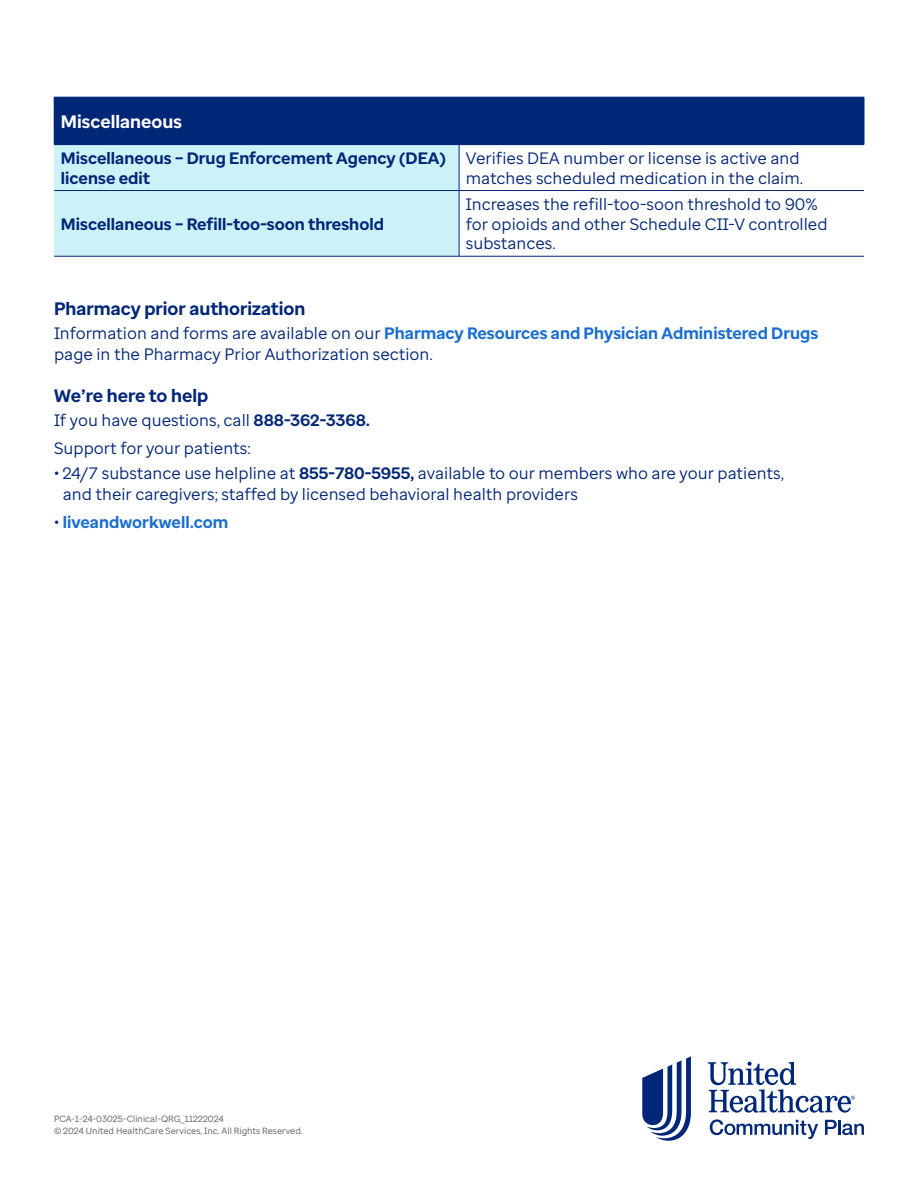
<style>
.page{position:relative;width:918px;height:1188px;background:#fff}
.page>*{position:absolute;margin:0;border:0;box-sizing:border-box;transform-origin:0 0}
.t1{font:700 18px "Enterprise Sans";color:#002677}
.t2{font:700 18px "Enterprise Sans";color:#fff}
.t3{font:16.5px/19.8px "Enterprise Sans";color:#002677}
.t4{font:700 16.5px/19.8px "Enterprise Sans";color:#002677}
.t5{font:700 16.5px "Enterprise Sans";color:#196ecf}
.t6{font:9px/12px "Enterprise Sans";color:#5a5a5a}
.s1{font-weight:700;color:#196ecf}
.s2{font-weight:700}
.s3{font-weight:400;color:#002677}
</style>
<div class="page">
<svg style="left:642px;top:1056px;width:49px;height:85px"></svg>
<svg style="left:710px;top:1119px;width:108px;height:20px"></svg>
<svg style="left:825px;top:1120px;width:39px;height:15px"></svg>
<svg style="left:708px;top:1062px;width:147px;height:51px"></svg>
<div style="left:54px;top:97px;width:810px;height:48px;background:#002677"></div>
<div style="left:54px;top:145px;width:405px;height:111px;background:#ccf2f7"></div>
<hr style="left:459px;top:190px;width:405px;height:1px;background:#002677">
<hr style="left:459px;top:256px;width:405px;height:1px;background:#002677">
<hr style="left:864px;top:97px;width:1px;height:47px;background:#002677">
<hr style="left:54px;top:190px;width:405px;height:1px;background:#002677">
<hr style="left:54px;top:256px;width:405px;height:1px;background:#002677">
<hr style="left:459px;top:145px;width:1px;height:45px;background:#002677">
<hr style="left:459px;top:191px;width:1px;height:65px;background:#002677">
<p class="t2" style="left:61px;top:110px;width:122px">Miscellaneous</p>
<p class="t4" style="left:61px;top:148px;width:387px">Miscellaneous – Drug Enforcement Agency (DEA) license edit</p>
<p class="t3" style="left:466px;top:148px;width:339px">Verifies DEA number or license is active and matches scheduled medication in the claim.</p>
<p class="t4" style="left:61px;top:214px;width:325px">Miscellaneous – Refill-too-soon threshold</p>
<p class="t3" style="left:466px;top:194px;width:363px">Increases the refill-too-soon threshold to 90% for opioids and other Schedule CII-V controlled substances.</p>
<p class="t1" style="left:54px;top:297px;width:253px">Pharmacy prior authorization</p>
<p class="t3" style="left:54px;top:323px;width:766px;line-height:21px">Information and forms are available on our <span class="s1">Pharmacy Resources and Physician Administered Drugs </span>page in the Pharmacy Prior Authorization section.</p>
<p class="t1" style="left:54px;top:383px;width:156px">We’re here to help</p>
<p class="t3" style="left:54px;top:406px;width:318px;line-height:27.8px">If you have questions, call <span class="s2">888-362-3368.<br></span>Support for your patients:</p>
<p class="t3" style="left:63px;top:462px;width:723px;line-height:21px;text-indent:-9px">• 24/7 substance use helpline at <span class="s2">855-780-5955,</span> available to our members who are your patients, and their caregivers; staffed by licensed behavioral health providers</p>
<p class="t5" style="left:54px;top:511px;width:176px"><span class="s3">•</span> liveandworkwell.com</p>
<p class="t6" style="left:54px;top:1113px;width:250px">PCA-1-24-03025-Clinical-QRG_11222024<br>© 2024 United HealthCare Services, Inc. All Rights Reserved.</p>
</div>
